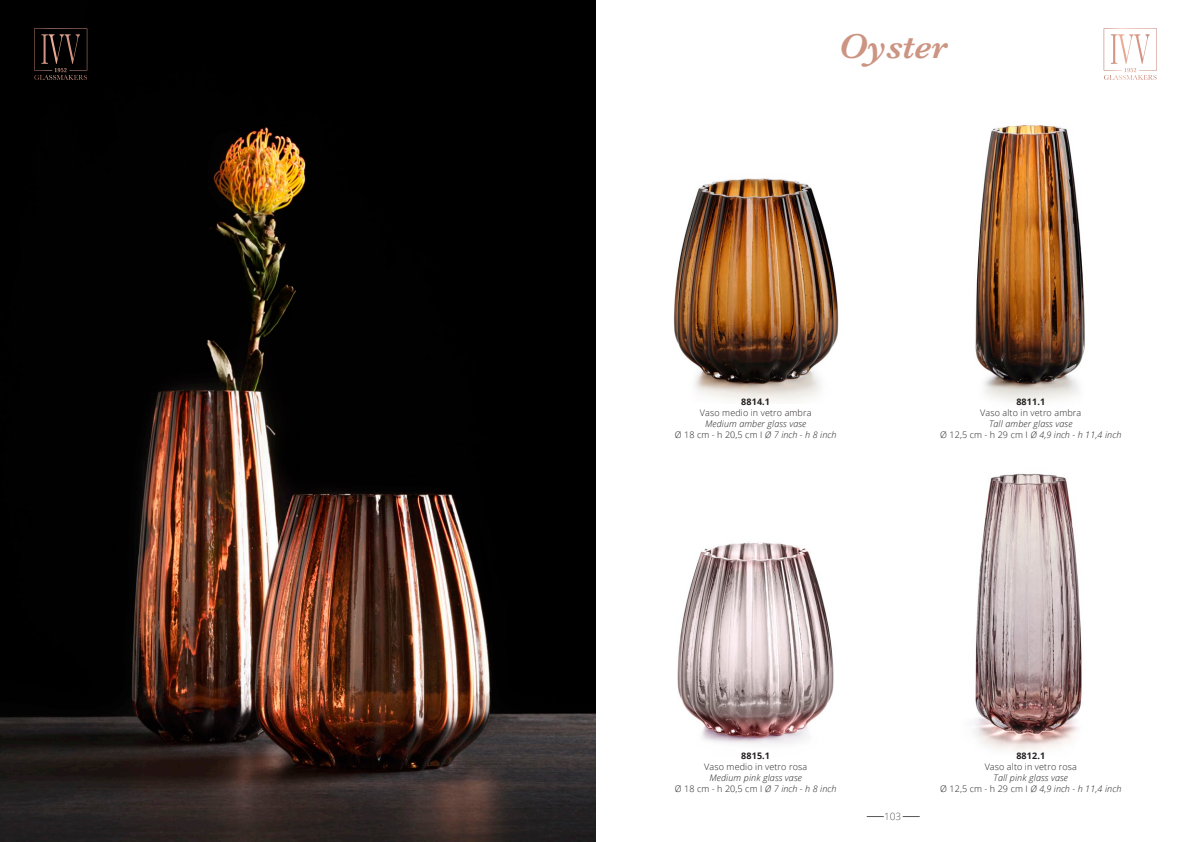
<style>
.page{position:relative;width:1191px;height:842px;background:#fff}
.page>*{position:absolute;margin:0;border:0;box-sizing:border-box;transform-origin:0 0}
.t1{font:italic 600 36px "Baskerville";color:#cc9482}
.t2{font:300 10px "Open Sans";color:#57585a}
.t3{font:italic 300 9px "Open Sans";letter-spacing:.01em;color:#231f20}
.t4{font:300 9px "Open Sans";letter-spacing:.01em;color:#231f20}
.t5{font:700 9px "Open Sans";letter-spacing:.01em;color:#231f20}
.s1{font-style:italic}
.s2{font-style:normal}
</style>
<div class="page">
<svg style="left:866px;top:816px;width:17px;height:1px"></svg>
<svg style="left:902px;top:816px;width:17px;height:1px"></svg>
<svg style="left:1103px;top:28px;width:54px;height:44px"></svg>
<img style="left:975px;top:125px;width:110px;height:277px">
<img style="left:974px;top:473px;width:108px;height:278px">
<img style="left:673px;top:178px;width:166px;height:224px">
<img style="left:677px;top:542px;width:157px;height:203px">
<img style="left:0;top:0;width:595px;height:842px">
<svg style="left:34px;top:28px;width:53px;height:44px;background:#1e1513"></svg>
<p class="t1" style="left:839px;top:22px;width:110px">Oyster</p>
<p class="t5" style="left:741px;top:395px;width:30px">8814.1</p>
<p class="t4" style="left:700px;top:406px;width:113px">Vaso medio in vetro ambra</p>
<p class="t3" style="left:705px;top:417px;width:103px">Medium amber glass vase</p>
<p class="t4" style="left:675px;top:428px;width:163px">Ø 18 cm - h 20,5 cm I <span class="s1">Ø 7 inch - h 8 inch</span></p>
<p class="t5" style="left:1016px;top:395px;width:30px">8811.1</p>
<p class="t4" style="left:980px;top:406px;width:102px">Vaso alto in vetro ambra</p>
<p class="t3" style="left:989px;top:417px;width:85px">Tall amber glass vase</p>
<p class="t3" style="left:940px;top:428px;width:183px"><span class="s2">Ø 12,5 cm - h 29 cm I</span> Ø 4,9 inch - h 11,4 inch</p>
<p class="t5" style="left:741px;top:749px;width:30px">8815.1</p>
<p class="t4" style="left:704px;top:760px;width:104px">Vaso medio in vetro rosa</p>
<p class="t3" style="left:709px;top:771px;width:94px">Medium pink glass vase</p>
<p class="t4" style="left:675px;top:782px;width:163px">Ø 18 cm - h 20,5 cm I <span class="s1">Ø 7 inch - h 8 inch</span></p>
<p class="t2" style="left:884px;top:809px;width:19px">103</p>
<p class="t5" style="left:1016px;top:749px;width:30px">8812.1</p>
<p class="t4" style="left:984px;top:760px;width:94px">Vaso alto in vetro rosa</p>
<p class="t3" style="left:993px;top:771px;width:76px">Tall pink glass vase</p>
<p class="t3" style="left:940px;top:782px;width:183px"><span class="s2">Ø 12,5 cm - h 29 cm I</span> Ø 4,9 inch - h 11,4 inch</p>
</div>
